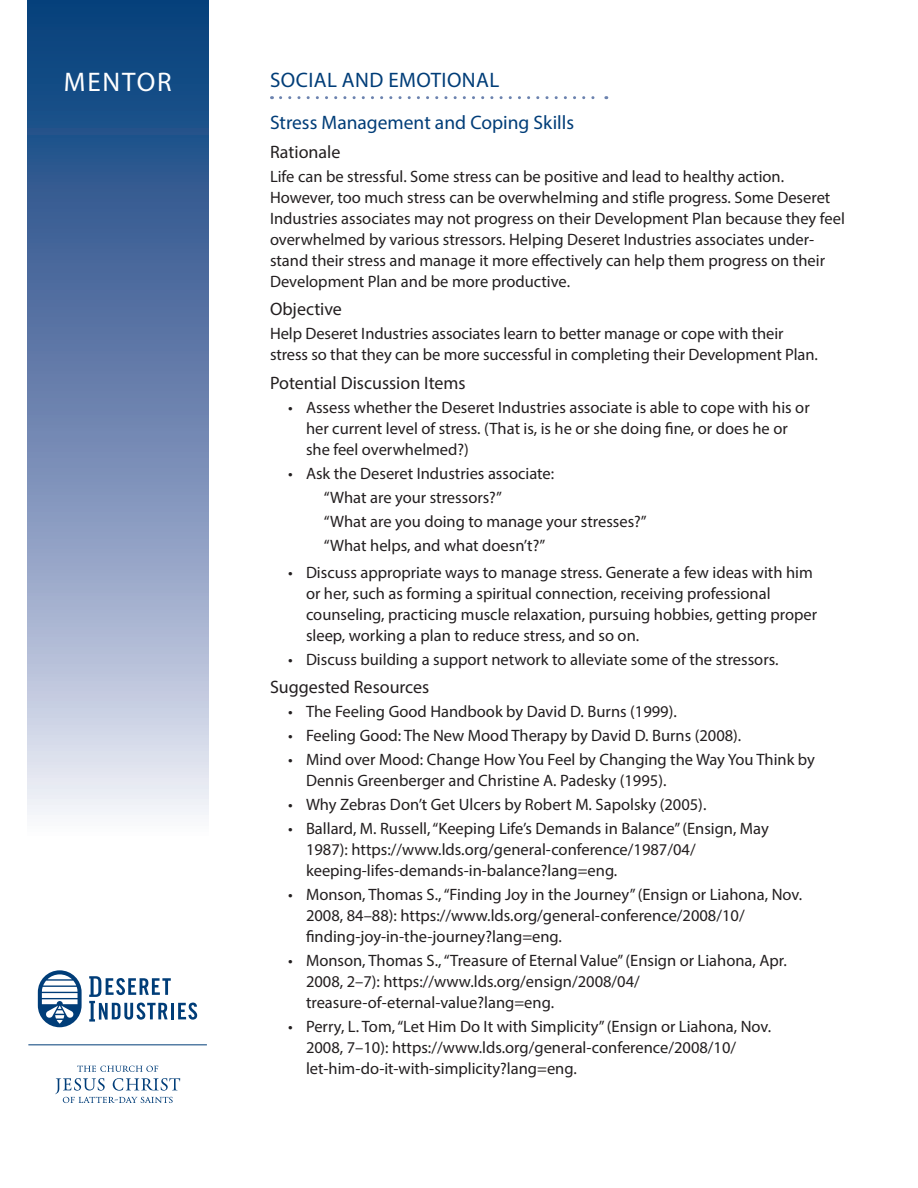
<style>
.page{position:relative;width:918px;height:1188px;background:#fff}
.page>*{position:absolute;margin:0;border:0;box-sizing:border-box;transform-origin:0 0}
.t1{font:27px "Myriad Pro";letter-spacing:.07em;color:#fff}
.Head_1a{font:21px "Myriad Pro";letter-spacing:.02em;color:#003d78}
.Head_1{font:19.5px "Myriad Pro";color:#003d78}
.head_2{font:18px "Myriad Pro";color:#231f20}
.bullet_para{font:16.5px/21px "Myriad Pro";color:#231f20}
.para{font:16.5px/21px "Myriad Pro";color:#231f20}
.double_indent_para{font:16.5px "Myriad Pro";color:#231f20}
.double_indent_para_l{font:16.5px "Myriad Pro";color:#231f20}
</style>
<div class="page">
<svg style="left:27px;top:0;width:182px;height:1104px"></svg>
<svg style="left:38px;top:970px;width:44px;height:57px"></svg>
<hr style="left:171px;top:1003px;width:3px;height:16px;background:#003d78">
<svg style="left:178px;top:1003px;width:19px;height:17px"></svg>
<svg style="left:89px;top:976px;width:82px;height:46px"></svg>
<svg style="left:77px;top:1066px;width:81px;height:6px"></svg>
<svg style="left:55px;top:1078px;width:125px;height:25px"></svg>
<hr style="left:28px;top:1044px;width:179px;height:1px;background:#003d78">
<svg style="left:281px;top:96px;width:326px;height:3px"></svg>
<h1 class="t1" style="left:64px;top:66px;width:109px">MENTOR</h1>
<p class="Head_1a" style="left:270px;top:67px;width:231px">SOCIAL AND EMOTIONAL</p>
<p class="Head_1" style="left:270px;top:111px;width:306px">Stress Management and Coping Skills</p>
<p class="head_2" style="left:270px;top:141px;width:72px">Rationale</p>
<p class="para" style="left:270px;top:165px;width:576px">Life can be stressful. Some stress can be positive and lead to healthy action.<br>However, too much stress can be overwhelming and stifle progress. Some Deseret Industries associates may not progress on their Development Plan because they feel overwhelmed by various stressors. Helping Deseret Industries associates under&shy;stand their stress and manage it more effectively can help them progress on their Development Plan and be more productive.</p>
<p class="head_2" style="left:270px;top:298px;width:73px">Objective</p>
<p class="para" style="left:270px;top:323px;width:549px">Help Deseret Industries associates learn to better manage or cope with their stress so that they can be more successful in completing their Development Plan.</p>
<p class="head_2" style="left:270px;top:372px;width:197px">Potential Discussion Items</p>
<p class="bullet_para" style="left:306px;top:396px;width:505px;text-indent:-18px">• Assess whether the Deseret Industries associate is able to cope with his or her current level of stress. (That is, is he or she doing fine, or does he or she feel overwhelmed?)</p>
<p class="bullet_para" style="left:288px;top:462px;width:268px">• Ask the Deseret Industries associate:</p>
<p class="double_indent_para" style="left:324px;top:487px;width:179px">“What are your stressors?”</p>
<p class="double_indent_para" style="left:324px;top:511px;width:324px">“What are you doing to manage your stresses?”</p>
<p class="double_indent_para_l" style="left:324px;top:535px;width:223px">“What helps, and what doesn’t?”</p>
<p class="bullet_para" style="left:306px;top:561px;width:513px;text-indent:-18px">• Discuss appropriate ways to manage stress. Generate a few ideas with him or her, such as forming a spiritual connection, receiving professional counseling, practicing muscle relaxation, pursuing hobbies, getting proper sleep, working a plan to reduce stress, and so on.</p>
<p class="bullet_para" style="left:288px;top:648px;width:492px">• Discuss building a support network to alleviate some of the stressors.</p>
<p class="head_2" style="left:270px;top:676px;width:161px">Suggested Resources</p>
<p class="bullet_para" style="left:288px;top:701px;width:390px">• The Feeling Good Handbook by David D. Burns (1999).</p>
<p class="bullet_para" style="left:288px;top:725px;width:455px">• Feeling Good: The New Mood Therapy by David D. Burns (2008).</p>
<p class="bullet_para" style="left:306px;top:749px;width:511px;text-indent:-18px">• Mind over Mood: Change How You Feel by Changing the Way You Think by<br>Dennis Greenberger and Christine A. Padesky (1995).</p>
<p class="bullet_para" style="left:288px;top:794px;width:420px">• Why Zebras Don’t Get Ulcers by Robert M. Sapolsky (2005).</p>
<p class="bullet_para" style="left:306px;top:818px;width:464px;text-indent:-18px">• Ballard, M. Russell, “Keeping Life’s Demands in Balance” (Ensign, May<br>1987): https://www.lds.org/general-conference/1987/04/ keeping-lifes-demands-in-balance?lang=eng.</p>
<p class="bullet_para" style="left:306px;top:884px;width:498px;text-indent:-18px">• Monson, Thomas S., “Finding Joy in the Journey” (Ensign or Liahona, Nov.<br>2008, 84–88): https://www.lds.org/general-conference/2008/10/ finding-joy-in-the-journey?lang=eng.</p>
<p class="bullet_para" style="left:306px;top:950px;width:482px;text-indent:-18px">• Monson, Thomas S., “Treasure of Eternal Value” (Ensign or Liahona, Apr.<br>2008, 2–7): https://www.lds.org/ensign/2008/04/ treasure-of-eternal-value?lang=eng.</p>
<p class="bullet_para" style="left:306px;top:1016px;width:467px;text-indent:-18px">• Perry, L. Tom, “Let Him Do It with Simplicity” (Ensign or Liahona, Nov.<br>2008, 7–10): https://www.lds.org/general-conference/2008/10/ let-him-do-it-with-simplicity?lang=eng.</p>
</div>
